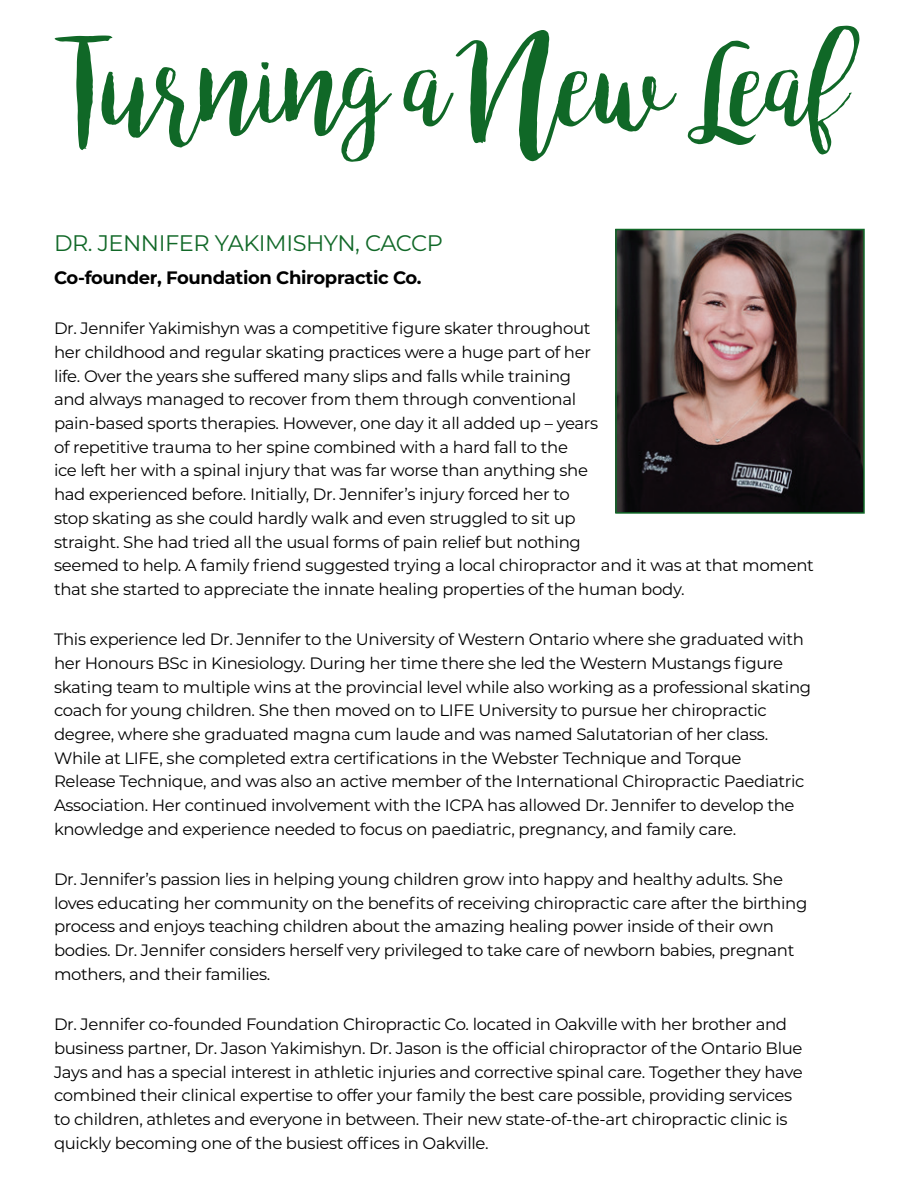
<style>
.page{position:relative;width:918px;height:1188px;background:#fff}
.page>*{position:absolute;margin:0;border:0;box-sizing:border-box;transform-origin:0 0}
.t1{font:22.5px "Montserrat";letter-spacing:-.02em;color:#106827}
.t2{font:700 18px "Montserrat";letter-spacing:-.02em;color:#000}
.t3{font:16.5px/23.7px "Montserrat";letter-spacing:-.02em;color:#000}
</style>
<div class="page">
<svg style="left:55px;top:26px;width:805px;height:136px"></svg>
<img style="left:618px;top:232px;width:244px;height:279px">
<div style="left:615px;top:229px;width:250px;height:285px;border:2px solid #106827"></div>
<h1 class="t1" style="left:54px;top:228px;width:391px">DR. JENNIFER YAKIMISHYN, CACCP</h1>
<p class="t2" style="left:54px;top:265px;width:369px">Co-founder, Foundation Chiropractic Co.</p>
<p class="t3" style="left:54px;top:316px;width:761px">Dr. Jennifer Yakimishyn was a competitive figure skater throughout<br>her childhood and regular skating practices were a huge part of her<br>life. Over the years she suffered many slips and falls while training<br>and always managed to recover from them through conventional<br>pain-based sports therapies. However, one day it all added up – years<br>of repetitive trauma to her spine combined with a hard fall to the<br>ice left her with a spinal injury that was far worse than anything she<br>had experienced before. Initially, Dr. Jennifer’s injury forced her to<br>stop skating as she could hardly walk and even struggled to sit up<br>straight. She had tried all the usual forms of pain relief but nothing<br>seemed to help. A family friend suggested trying a local chiropractor and it was at that moment that she started to appreciate the innate healing properties of the human body.</p>
<p class="t3" style="left:54px;top:627px;width:759px">This experience led Dr. Jennifer to the University of Western Ontario where she graduated with her Honours BSc in Kinesiology. During her time there she led the Western Mustangs figure skating team to multiple wins at the provincial level while also working as a professional skating coach for young children. She then moved on to LIFE University to pursue her chiropractic degree, where she graduated magna cum laude and was named Salutatorian of her class.<br>While at LIFE, she completed extra certifications in the Webster Technique and Torque<br>Release Technique, and was also an active member of the International Chiropractic Paediatric Association. Her continued involvement with the ICPA has allowed Dr. Jennifer to develop the knowledge and experience needed to focus on paediatric, pregnancy, and family care.</p>
<p class="t3" style="left:54px;top:867px;width:755px">Dr. Jennifer’s passion lies in helping young children grow into happy and healthy adults. She loves educating her community on the benefits of receiving chiropractic care after the birthing process and enjoys teaching children about the amazing healing power inside of their own bodies. Dr. Jennifer considers herself very privileged to take care of newborn babies, pregnant mothers, and their families.</p>
<p class="t3" style="left:54px;top:1012px;width:750px">Dr. Jennifer co-founded Foundation Chiropractic Co. located in Oakville with her brother and business partner, Dr. Jason Yakimishyn. Dr. Jason is the official chiropractor of the Ontario Blue Jays and has a special interest in athletic injuries and corrective spinal care. Together they have combined their clinical expertise to offer your family the best care possible, providing services to children, athletes and everyone in between. Their new state-of-the-art chiropractic clinic is quickly becoming one of the busiest offices in Oakville.</p>
</div>
